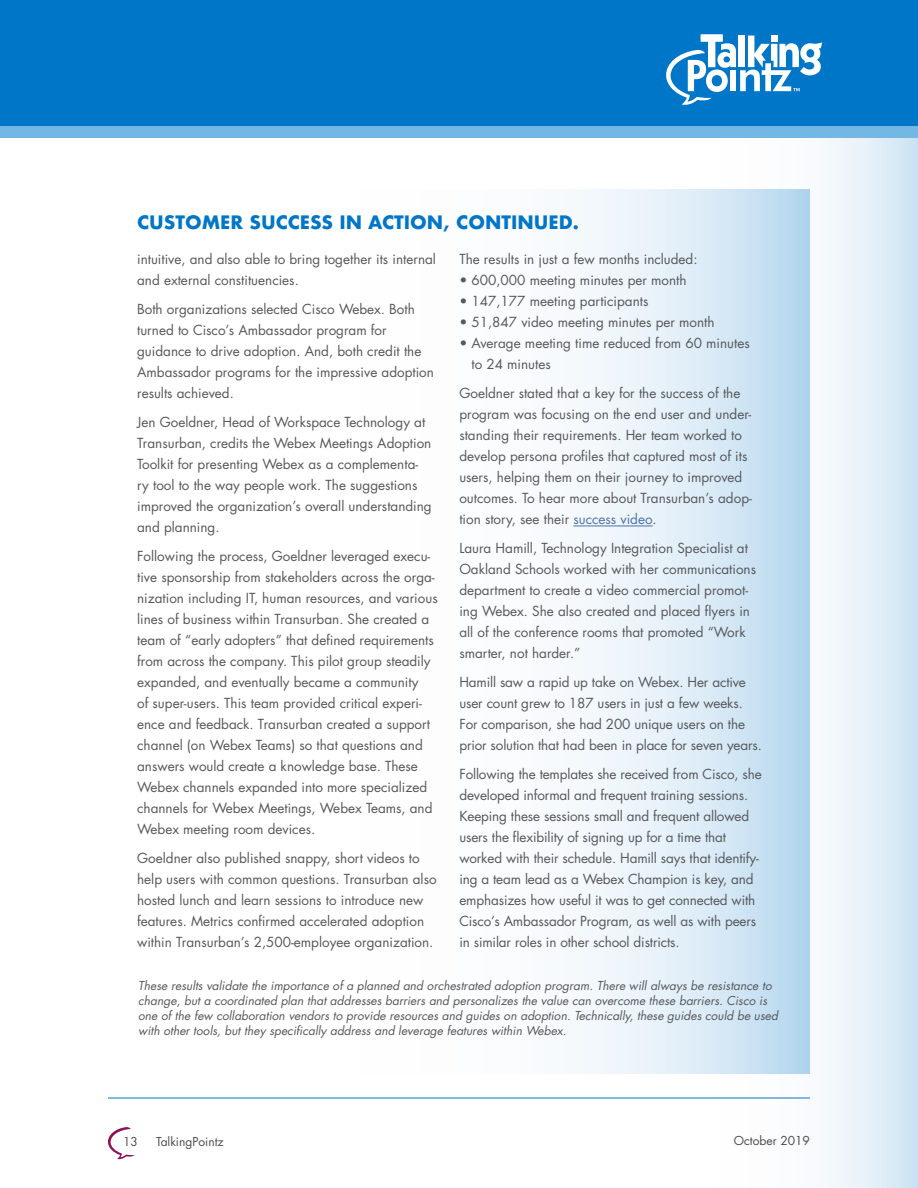
<style>
.page{position:relative;width:918px;height:1188px;background:#fff}
.page>*{position:absolute;margin:0;border:0;box-sizing:border-box;transform-origin:0 0}
.Sidebar-Subhead{font:700 18px "Futura";color:#0076c8}
.Sidebar-copy{font:13.5px/21px "Futura";color:#57585a}
.Sidebar-copy-2{font:italic 12px/15px "Futura";color:#57585a}
.t1{font:12px "Futura";color:#4b4c4d}
.s1{color:#4d72ac}
</style>
<div class="page">
<hr style="left:108px;top:1098px;width:702px;height:1px;background:#0076c8">
<svg style="left:108px;top:1127px;width:27px;height:33px"></svg>
<svg style="left:594px;top:138px;width:324px;height:1050px"></svg>
<div style="left:0;top:0;width:918px;height:133px;background:#0076c8"></div>
<svg style="left:666px;top:34px;width:156px;height:71px"></svg>
<div style="left:0;top:126px;width:918px;height:12px;background:#73b8e5"></div>
<svg style="left:573px;top:189px;width:237px;height:884px"></svg>
<hr style="left:573px;top:525px;width:80px;height:1px;background:#4d72ac">
<p class="Sidebar-Subhead" style="left:137px;top:210px;width:443px">CUSTOMER SUCCESS IN ACTION, CONTINUED.</p>
<p class="Sidebar-copy" style="left:137px;top:248px;width:300px">intuitive, and also able to bring together its internal and external constituencies.</p>
<p class="Sidebar-copy" style="left:137px;top:298px;width:298px">Both organizations selected Cisco Webex. Both turned to Cisco’s Ambassador program for guidance to drive adoption. And, both credit the Ambassador programs for the impressive adoption results achieved.</p>
<p class="Sidebar-copy" style="left:137px;top:411px;width:296px">Jen Goeldner, Head of Workspace Technology at Transurban, credits the Webex Meetings Adoption Toolkit for presenting Webex as a complementa&shy;ry tool to the way people work. The suggestions improved the organization’s overall understanding and planning.</p>
<p class="Sidebar-copy" style="left:137px;top:545px;width:302px">Following the process, Goeldner leveraged execu&shy;tive sponsorship from stakeholders across the orga&shy;nization including IT, human resources, and various lines of business within Transurban. She created a team of “early adopters” that defined requirements from across the company. This pilot group steadily expanded, and eventually became a community<br>of super-users. This team provided critical experi&shy;ence and feedback. Transurban created a support channel (on Webex Teams) so that questions and answers would create a knowledge base. These Webex channels expanded into more specialized channels for Webex Meetings, Webex Teams, and Webex meeting room devices.</p>
<p class="Sidebar-copy" style="left:137px;top:848px;width:301px">Goeldner also published snappy, short videos to help users with common questions. Transurban also hosted lunch and learn sessions to introduce new features. Metrics confirmed accelerated adoption within Transurban’s 2,500-employee organization.</p>
<p class="Sidebar-copy" style="left:459px;top:248px;width:240px">The results in just a few months included:</p>
<p class="Sidebar-copy" style="left:459px;top:269px;width:229px">• 600,000 meeting minutes per month</p>
<p class="Sidebar-copy" style="left:459px;top:290px;width:191px">• 147,177 meeting participants</p>
<p class="Sidebar-copy" style="left:459px;top:311px;width:257px">• 51,847 video meeting minutes per month</p>
<p class="Sidebar-copy" style="left:472px;top:332px;width:280px;text-indent:-12px">• Average meeting time reduced from 60 minutes to 24 minutes</p>
<p class="Sidebar-copy" style="left:459px;top:382px;width:294px">Goeldner stated that a key for the success of the program was focusing on the end user and under&shy;standing their requirements. Her team worked to develop persona profiles that captured most of its users, helping them on their journey to improved outcomes. To hear more about Transurban’s adop&shy;tion story, see their <span class="s1">success video</span>.</p>
<p class="Sidebar-copy" style="left:459px;top:537px;width:298px">Laura Hamill, Technology Integration Specialist at Oakland Schools worked with her communications department to create a video commercial promot&shy;ing Webex. She also created and placed flyers in all of the conference rooms that promoted “Work smarter, not harder.”</p>
<p class="Sidebar-copy" style="left:459px;top:671px;width:304px">Hamill saw a rapid up take on Webex. Her active user count grew to 187 users in just a few weeks.<br>For comparison, she had 200 unique users on the prior solution that had been in place for seven years.</p>
<p class="Sidebar-copy" style="left:459px;top:764px;width:304px">Following the templates she received from Cisco, she developed informal and frequent training sessions.<br>Keeping these sessions small and frequent allowed users the flexibility of signing up for a time that worked with their schedule. Hamill says that identify&shy;ing a team lead as a Webex Champion is key, and emphasizes how useful it was to get connected with Cisco’s Ambassador Program, as well as with peers in similar roles in other school districts.</p>
<p class="Sidebar-copy-2" style="left:138px;top:978px;width:641px">These results validate the importance of a planned and orchestrated adoption program. There will always be resistance to change, but a coordinated plan that addresses barriers and personalizes the value can overcome these barriers. Cisco is one of the few collaboration vendors to provide resources and guides on adoption. Technically, these guides could be used with other tools, but they specifically address and leverage features within Webex.</p>
<p class="t1" style="left:123px;top:1134px;width:16px">13</p>
<p class="t1" style="left:156px;top:1134px;width:69px">TalkingPointz</p>
<p class="t1" style="left:734px;top:1132px;width:78px">October 2019</p>
</div>
